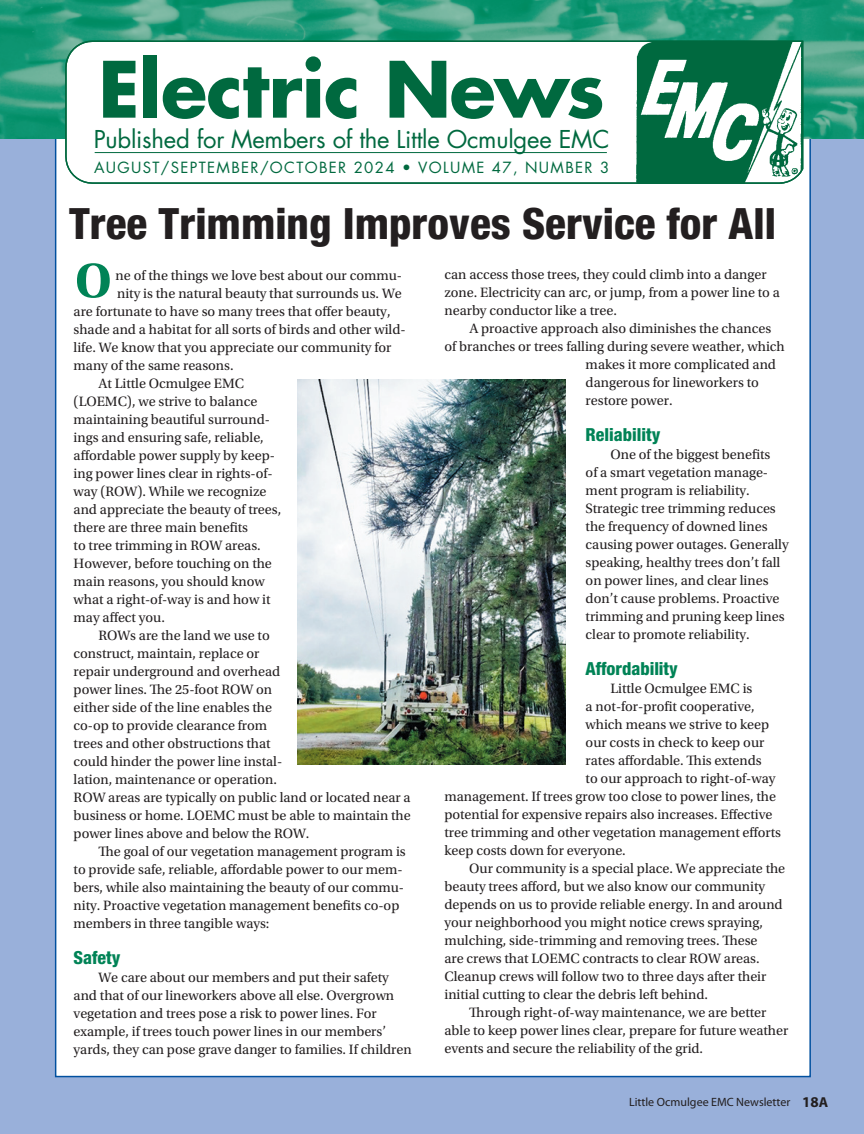
<style>
.page{position:relative;width:864px;height:1134px;background:#99b0da}
.page>*{position:absolute;margin:0;border:0;box-sizing:border-box;transform-origin:0 0}
.t1{font:700 75.45px "Futura Std";letter-spacing:-.01em;color:#00693f}
.t2{font:700 50.7px "Utopia Std";color:#008356}
.t3{font:800 condensed 43.2px "Helvetica Neue LT Std";color:#231f20}
.t4{font:23.85px "Futura Std";letter-spacing:-.01em;color:#00693f}
.t5{font:800 condensed 18px "Helvetica Neue LT Std";color:#008356}
.t6{font:15px "Futura Std";letter-spacing:.09em;color:#00693f}
.t7{font:14.25px/18px "Utopia Std";color:#231f20}
.t8{font:12px "Myriad Pro";color:#231f20}
.s1{font-weight:700;font-size:15px}
.s2{font-weight:700;font-size:14.4px}
</style>
<div class="page">
<div style="left:56px;top:133px;width:754px;height:943px;background:#fff"></div>
<img style="left:0;top:0;width:864px;height:138px">
<svg style="left:65px;top:40px;width:740px;height:144px"></svg>
<img style="left:298px;top:379px;width:267px;height:386px">
<h1 class="t1" style="left:98px;top:39px;width:508px">Electric News</h1>
<h3 class="t4" style="left:94px;top:124px;width:517px">Published for Members of the Little Ocmulgee EMC</h3>
<p class="t6" style="left:94px;top:158px;width:517px">AUGUST/SEPTEMBER/OCTOBER 2024 • VOLUME 47, NUMBER 3</p>
<h3 class="t3" style="left:69px;top:197px;width:708px">Tree Trimming Improves Service for All</h3>
<p class="t7" style="left:444px;top:266px;width:337px">can access those trees, they could climb into a danger zone. Electricity can arc, or jump, from a power line to a nearby conductor like a tree.</p>
<p class="t7" style="left:469px;top:320px;width:303px">A proactive approach also diminishes the chances</p>
<p class="t7" style="left:444px;top:338px;width:342px">of branches or trees falling during severe weather, which</p>
<p class="t7" style="left:586px;top:356px;width:192px">makes it more complicated and</p>
<p class="t7" style="left:586px;top:374px;width:175px">dangerous for lineworkers to</p>
<p class="t7" style="left:586px;top:391px;width:88px">restore power.</p>
<p class="t5" style="left:586px;top:423px;width:76px">Reliability</p>
<p class="t7" style="left:586px;top:446px;width:205px;text-indent:25px">One of the biggest benefits<br>of a smart vegetation manage&shy;ment program is reliability.<br>Strategic tree trimming reduces the frequency of downed lines causing power outages. Generally speaking, healthy trees don’t fall on power lines, and clear lines don’t cause problems. Proactive trimming and pruning keep lines clear to promote reliability.</p>
<p class="t5" style="left:586px;top:657px;width:94px">Affordability</p>
<p class="t7" style="left:610px;top:680px;width:143px">Little Ocmulgee EMC is</p>
<p class="t7" style="left:586px;top:698px;width:171px">a not-for-profit cooperative,</p>
<p class="t7" style="left:586px;top:716px;width:185px">which means we strive to keep</p>
<p class="t7" style="left:586px;top:734px;width:180px">our costs in check to keep our</p>
<p class="t7" style="left:586px;top:752px;width:177px">rates affordable. This extends</p>
<p class="t7" style="left:586px;top:770px;width:191px">to our approach to right-of-way</p>
<p class="t7" style="left:444px;top:787px;width:333px">management. If trees grow too close to power lines, the</p>
<p class="t7" style="left:444px;top:805px;width:330px">potential for expensive repairs also increases. Effective</p>
<p class="t7" style="left:444px;top:823px;width:338px">tree trimming and other vegetation management efforts</p>
<p class="t7" style="left:444px;top:841px;width:183px">keep costs down for everyone.</p>
<p class="t7" style="left:469px;top:859px;width:317px">Our community is a special place. We appreciate the</p>
<p class="t7" style="left:444px;top:877px;width:322px">beauty trees afford, but we also know our community</p>
<p class="t7" style="left:444px;top:895px;width:340px">depends on us to provide reliable energy. In and around</p>
<p class="t7" style="left:444px;top:913px;width:320px">your neighborhood you might notice crews spraying,</p>
<p class="t7" style="left:444px;top:931px;width:315px">mulching, side-trimming and removing trees. These</p>
<p class="t7" style="left:444px;top:949px;width:317px">are crews that LOEMC contracts to clear ROW areas.</p>
<p class="t7" style="left:444px;top:967px;width:323px">Cleanup crews will follow two to three days after their</p>
<p class="t7" style="left:444px;top:985px;width:265px">initial cutting to clear the debris left behind.</p>
<p class="t7" style="left:469px;top:1003px;width:299px">Through right-of-way maintenance, we are better</p>
<p class="t7" style="left:444px;top:1021px;width:345px">able to keep power lines clear, prepare for future weather</p>
<p class="t7" style="left:444px;top:1039px;width:260px">events and secure the reliability of the grid.</p>
<h2 class="t2" style="left:75px;top:251px;width:38px">O</h2>
<p class="t7" style="left:116px;top:267px;width:288px">ne of the things we love best about our commu-</p>
<p class="t7" style="left:117px;top:285px;width:286px">nity is the natural beauty that surrounds us. We</p>
<p class="t7" style="left:74px;top:303px;width:318px">are fortunate to have so many trees that offer beauty,</p>
<p class="t7" style="left:74px;top:321px;width:334px">shade and a habitat for all sorts of birds and other wild-</p>
<p class="t7" style="left:74px;top:339px;width:319px">life. We know that you appreciate our community for</p>
<p class="t7" style="left:74px;top:357px;width:161px">many of the same reasons.</p>
<p class="t7" style="left:98px;top:375px;width:147px">At Little Ocmulgee EMC</p>
<p class="t7" style="left:74px;top:393px;width:185px">(LOEMC), we strive to balance</p>
<p class="t7" style="left:74px;top:411px;width:198px">maintaining beautiful surround-</p>
<p class="t7" style="left:74px;top:429px;width:192px">ings and ensuring safe, reliable,</p>
<p class="t7" style="left:74px;top:447px;width:203px">affordable power supply by keep-</p>
<p class="t7" style="left:74px;top:465px;width:201px">ing power lines clear in rights-of-</p>
<p class="t7" style="left:74px;top:483px;width:194px">way (ROW). While we recognize</p>
<p class="t7" style="left:74px;top:501px;width:209px">and appreciate the beauty of trees,</p>
<p class="t7" style="left:74px;top:519px;width:176px">there are three main benefits</p>
<p class="t7" style="left:74px;top:537px;width:189px">to tree trimming in ROW areas.</p>
<p class="t7" style="left:74px;top:555px;width:200px">However, before touching on the</p>
<p class="t7" style="left:74px;top:573px;width:193px">main reasons, you should know</p>
<p class="t7" style="left:74px;top:591px;width:198px">what a right-of-way is and how it</p>
<p class="t7" style="left:74px;top:609px;width:93px">may affect you.</p>
<p class="t7" style="left:98px;top:627px;width:173px">ROWs are the land we use to</p>
<p class="t7" style="left:74px;top:645px;width:187px">construct, maintain, replace or</p>
<p class="t7" style="left:74px;top:663px;width:208px">repair underground and overhead</p>
<p class="t7" style="left:74px;top:681px;width:200px">power lines. The 25-foot ROW on</p>
<p class="t7" style="left:74px;top:699px;width:200px">either side of the line enables the</p>
<p class="t7" style="left:74px;top:717px;width:195px">co-op to provide clearance from</p>
<p class="t7" style="left:74px;top:735px;width:198px">trees and other obstructions that</p>
<p class="t7" style="left:74px;top:753px;width:210px">could hinder the power line instal-</p>
<p class="t7" style="left:74px;top:771px;width:205px">lation, maintenance or operation.</p>
<p class="t7" style="left:74px;top:789px;width:339px">ROW areas are typically on public land or located near a</p>
<p class="t7" style="left:74px;top:807px;width:339px">business or home. LOEMC must be able to maintain the</p>
<p class="t7" style="left:74px;top:825px;width:237px">power lines above and below the ROW.</p>
<p class="t7" style="left:98px;top:843px;width:309px">The goal of our vegetation management program is</p>
<p class="t7" style="left:74px;top:861px;width:331px">to provide safe, reliable, affordable power to our mem-</p>
<p class="t7" style="left:74px;top:879px;width:332px">bers, while also maintaining the beauty of our commu-</p>
<p class="t7" style="left:74px;top:897px;width:327px">nity. Proactive vegetation management benefits co-op</p>
<p class="t7" style="left:74px;top:915px;width:197px">members in three tangible ways:</p>
<p class="t5" style="left:74px;top:947px;width:48px">Safety</p>
<p class="t7" style="left:74px;top:969px;width:340px;text-indent:25px">We care about our members and put their safety and that of our lineworkers above all else. Overgrown vegetation and trees pose a risk to power lines. For example, if trees touch power lines in our members’ yards, they can pose grave danger to families. If children</p>
<p class="t8" style="left:629px;top:1095px;width:201px">Little Ocmulgee EMC Newsletter <span class="s1">18</span><span class="s2">A</span></p>
</div>
